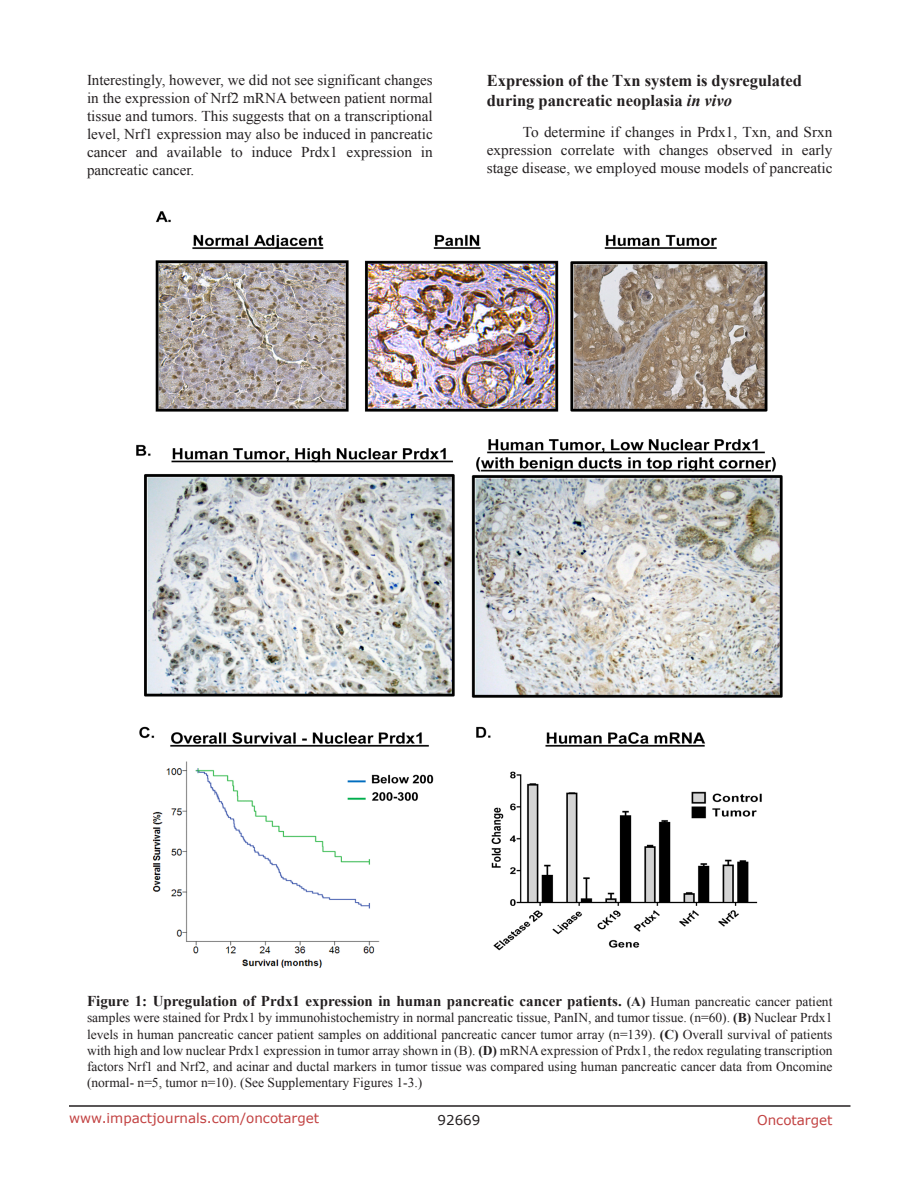
<style>
.page{position:relative;width:918px;height:1188px;background:#fff}
.page>*{position:absolute;margin:0;border:0;box-sizing:border-box;transform-origin:0 0}
.SubHeading{font:700 16.5px/19.8px "Times New Roman";color:#231f20}
.BodyText{font:15px/18px "Times New Roman";color:#231f20;text-align:justify}
.figuretext{font:700 15px "Times New Roman";color:#231f20}
.figuretext-2{font:13.5px/16.2px "Times New Roman";color:#231f20;text-align:justify}
.t1{font:13.5px "Verdana";color:#c24141}
.t2{font:13.5px "Verdana";color:#231f20}
.s1{font-style:italic}
.s2{font-size:13.5px}
.s3{font-weight:400;font-size:13.5px}
.s4{font-weight:700}
</style>
<div class="page">
<hr style="left:69px;top:1105px;width:781px;height:2px;background:#231f20">
<img style="left:136px;top:211px;width:647px;height:757px">
<p class="BodyText" style="left:87px;top:71px;width:347px">Interestingly, however, we did not see significant changes in the expression of Nrf2 mRNA between patient normal tissue and tumors. This suggests that on a transcriptional level, Nrf1 expression may also be induced in pancreatic cancer and available to induce Prdx1 expression in pancreatic cancer.</p>
<p class="SubHeading" style="left:487px;top:70px;width:317px">Expression of the Txn system is dysregulated during pancreatic neoplasia <span class="s1">in vivo</span></p>
<p class="BodyText" style="left:487px;top:123px;width:347px;text-indent:36px">To determine if changes in Prdx1, Txn, and Srxn expression correlate with changes observed in early stage disease, we employed mouse models of pancreatic</p>
<p class="figuretext" style="left:87px;top:991px;width:747px">Figure 1: Upregulation of Prdx1 expression in human pancreatic cancer patients. <span class="s2">(A)</span> <span class="s3">Human pancreatic cancer patient</span></p>
<p class="figuretext-2" style="left:87px;top:1010px;width:747px">samples were stained for Prdx1 by immunohistochemistry in normal pancreatic tissue, PanIN, and tumor tissue. (n=60). <span class="s4">(B)</span> Nuclear Prdx1 levels in human pancreatic cancer patient samples on additional pancreatic cancer tumor array (n=139). <span class="s4">(C)</span> Overall survival of patients with high and low nuclear Prdx1 expression in tumor array shown in (B). <span class="s4">(D)</span> mRNA expression of Prdx1, the redox regulating transcription factors Nrf1 and Nrf2, and acinar and ductal markers in tumor tissue was compared using human pancreatic cancer data from Oncomine (normal- n=5, tumor n=10). (See Supplementary Figures 1-3.)</p>
<p class="t1" style="left:69px;top:1109px;width:252px">www.impactjournals.com/oncotarget</p>
<p class="t2" style="left:438px;top:1111px;width:44px">92669</p>
<p class="t1" style="left:757px;top:1111px;width:77px">Oncotarget</p>
</div>
